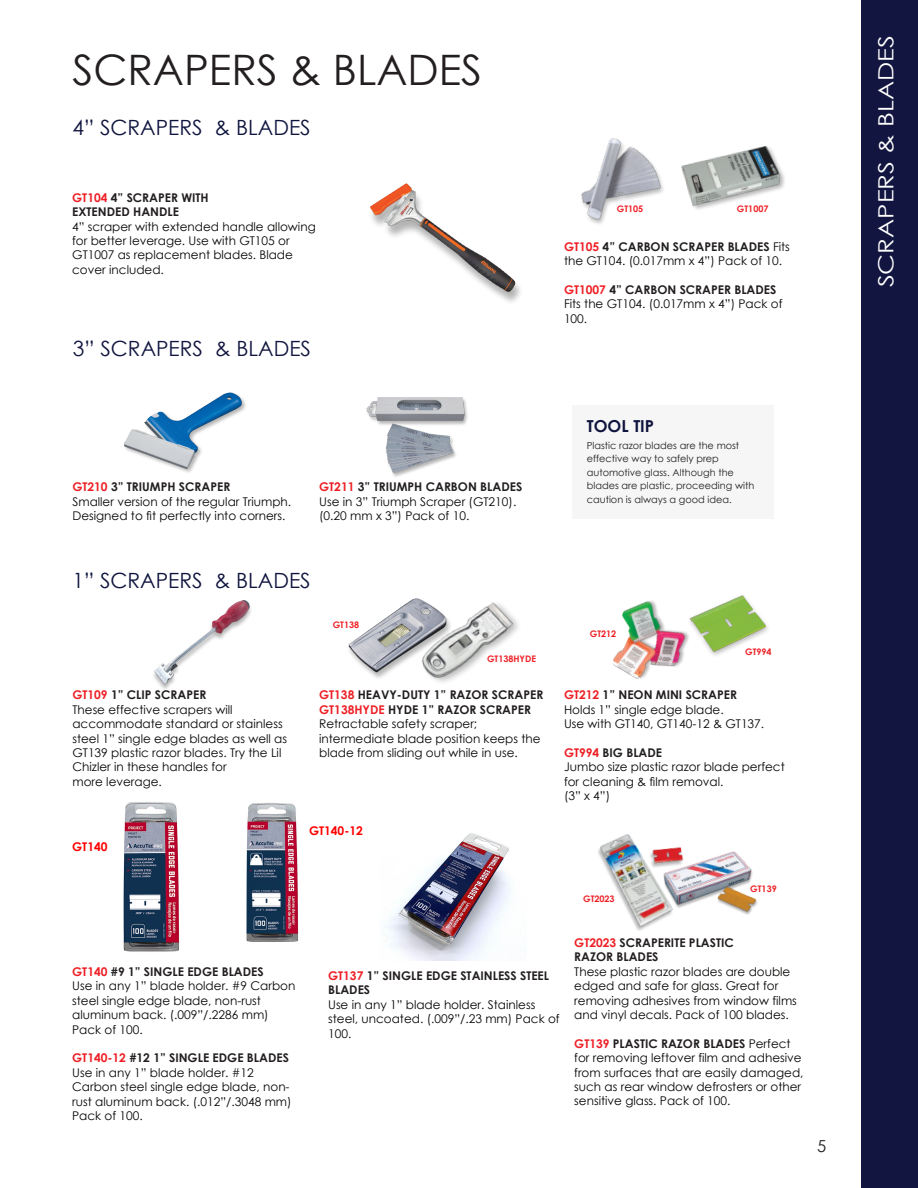
<style>
.page{position:relative;width:918px;height:1188px;background:#fff}
.page>*{position:absolute;margin:0;border:0;box-sizing:border-box;transform-origin:0 0}
.t1{font:42px "Century Gothic";color:#231f20}
.t2{font:21px "Century Gothic";color:#0f143e}
.t3{font:21px "Century Gothic";color:#11153f}
.t4{font:21px "Century Gothic";color:#fff;scale:1.23 1}
.t5{font:700 16.5px "Century Gothic";color:#0f143e}
.t6{font:16.5px "Century Gothic";color:#231f20}
.t7{font:12px/14.4px "Century Gothic";color:#040503}
.t8{font:700 12px/14.4px "Century Gothic";color:#231f20}
.t9{font:700 12px "Century Gothic";color:#f00}
.t10{font:9.75px/13.5px "Century Gothic";color:#231f20}
.t11{font:700 9px "Century Gothic";color:#ee2026}
.s1{color:#ee2026}
.s2{font-weight:700;color:#ee2026}
.s3{font-weight:700;color:#231f20}
</style>
<div class="page">
<img style="left:370px;top:183px;width:150px;height:119px">
<img style="left:581px;top:138px;width:204px;height:86px">
<img style="left:124px;top:392px;width:122px;height:81px">
<img style="left:366px;top:397px;width:102px;height:80px">
<img style="left:153px;top:600px;width:98px;height:89px">
<img style="left:348px;top:616px;width:40px;height:62px">
<img style="left:388px;top:598px;width:130px;height:84px">
<img style="left:613px;top:600px;width:64px;height:79px">
<img style="left:677px;top:595px;width:91px;height:71px">
<img style="left:598px;top:834px;width:68px;height:97px">
<img style="left:659px;top:846px;width:99px;height:71px">
<div style="left:861px;top:0;width:57px;height:1188px;background:#121540"></div>
<div style="left:572px;top:405px;width:202px;height:114px;background:#f6f6f6"></div>
<img style="left:382px;top:833px;width:128px;height:127px">
<img style="left:246px;top:803px;width:53px;height:139px">
<img style="left:123px;top:802px;width:56px;height:150px">
<h1 class="t1" style="left:72px;top:40px;width:411px">SCRAPERS &amp; BLADES</h1>
<h2 class="t2" style="left:72px;top:112px;width:240px">4” SCRAPERS &amp; BLADES</h2>
<p class="t8" style="left:72px;top:190px;width:138px"><span class="s1">GT104</span> 4” SCRAPER WITH<br>EXTENDED HANDLE</p>
<p class="t7" style="left:72px;top:219px;width:245px">4” scraper with extended handle allowing for better leverage. Use with GT105 or GT1007 as replacement blades. Blade cover included.</p>
<h2 class="t3" style="left:73px;top:334px;width:240px">3” SCRAPERS &amp; BLADES</h2>
<p class="t11" style="left:617px;top:202px;width:28px">GT105</p>
<p class="t11" style="left:737px;top:202px;width:33px">GT1007</p>
<p class="t7" style="left:564px;top:239px;width:227px"><span class="s2">GT105</span> <span class="s3">4” CARBON SCRAPER BLADES</span> Fits the GT104. (0.017mm x 4”) Pack of 10.</p>
<p class="t7" style="left:564px;top:282px;width:220px"><span class="s2">GT1007</span> <span class="s3">4” CARBON SCRAPER BLADES<br></span>Fits the GT104. (0.017mm x 4”) Pack of<br>100.</p>
<p class="t7" style="left:72px;top:479px;width:220px"><span class="s2">GT210</span> <span class="s3">3” TRIUMPH SCRAPER<br></span>Smaller version of the regular Triumph.<br>Designed to fit perfectly into corners.</p>
<p class="t7" style="left:319px;top:479px;width:205px"><span class="s2">GT211</span> <span class="s3">3” TRIUMPH CARBON BLADES<br></span>Use in 3” Triumph Scraper (GT210). (0.20 mm x 3”) Pack of 10.</p>
<h3 class="t5" style="left:587px;top:414px;width:69px">TOOL TIP</h3>
<p class="t10" style="left:587px;top:438px;width:169px">Plastic razor blades are the most effective way to safely prep automotive glass. Although the blades are plastic, proceeding with caution is always a good idea.</p>
<h2 class="t2" style="left:72px;top:566px;width:240px">1” SCRAPERS &amp; BLADES</h2>
<p class="t7" style="left:72px;top:688px;width:216px"><span class="s2">GT109</span> <span class="s3">1” CLIP SCRAPER<br></span>These effective scrapers will accommodate standard or stainless steel 1” single edge blades as well as<br>GT139 plastic razor blades. Try the Lil<br>Chizler in these handles for<br>more leverage.</p>
<p class="t11" style="left:333px;top:618px;width:28px">GT138</p>
<p class="t11" style="left:487px;top:652px;width:51px">GT138HYDE</p>
<p class="t8" style="left:319px;top:687px;width:226px"><span class="s1">GT138</span> HEAVY-DUTY 1” RAZOR SCRAPER</p>
<p class="t7" style="left:319px;top:702px;width:223px"><span class="s2">GT138HYDE</span> <span class="s3">HYDE 1” RAZOR SCRAPER </span>Retractable safety scraper; intermediate blade position keeps the blade from sliding out while in use.</p>
<p class="t9" style="left:72px;top:838px;width:37px">GT140</p>
<p class="t9" style="left:309px;top:821px;width:55px">GT140-12</p>
<p class="t11" style="left:590px;top:627px;width:28px">GT212</p>
<p class="t11" style="left:745px;top:645px;width:28px">GT994</p>
<p class="t7" style="left:564px;top:688px;width:202px"><span class="s2">GT212</span> <span class="s3">1” NEON MINI SCRAPER<br></span>Holds 1” single edge blade.<br>Use with GT140, GT140-12 &amp; GT137.</p>
<p class="t7" style="left:564px;top:745px;width:222px"><span class="s2">GT994</span> <span class="s3">BIG BLADE<br></span>Jumbo size plastic razor blade perfect for cleaning &amp; film removal.<br>(3” x 4”)</p>
<p class="t11" style="left:583px;top:892px;width:33px">GT2023</p>
<p class="t11" style="left:750px;top:882px;width:28px">GT139</p>
<p class="t7" style="left:72px;top:964px;width:225px"><span class="s2">GT140</span> <span class="s3">#9 1” SINGLE EDGE BLADES<br></span>Use in any 1” blade holder. #9 Carbon steel single edge blade, non-rust aluminum back. (.009”/.2286 mm)<br>Pack of 100.</p>
<p class="t7" style="left:72px;top:1051px;width:221px"><span class="s2">GT140-12</span> <span class="s3">#12 1” SINGLE EDGE BLADES<br></span>Use in any 1” blade holder. #12<br>Carbon steel single edge blade, non&shy;rust aluminum back. (.012”/.3048 mm)<br>Pack of 100.</p>
<p class="t8" style="left:328px;top:968px;width:223px"><span class="s1">GT137</span> 1” SINGLE EDGE STAINLESS STEEL<br>BLADES</p>
<p class="t7" style="left:328px;top:997px;width:233px">Use in any 1” blade holder. Stainless steel, uncoated. (.009”/.23 mm) Pack of<br>100.</p>
<p class="t8" style="left:574px;top:935px;width:161px"><span class="s1">GT2023</span> SCRAPERITE PLASTIC<br>RAZOR BLADES</p>
<p class="t7" style="left:574px;top:964px;width:224px">These plastic razor blades are double edged and safe for glass. Great for removing adhesives from window films and vinyl decals. Pack of 100 blades.</p>
<p class="t7" style="left:574px;top:1036px;width:231px"><span class="s2">GT139</span> <span class="s3">PLASTIC RAZOR BLADES</span> Perfect for removing leftover film and adhesive from surfaces that are easily damaged, such as rear window defrosters or other sensitive glass. Pack of 100.</p>
<h3 class="t6" style="left:817px;top:1135px;width:11px">5</h3>
<h2 class="t4" style="left:871px;top:287px;width:206px;rotate:-90deg">SCRAPERS &amp; BLADES</h2>
</div>
